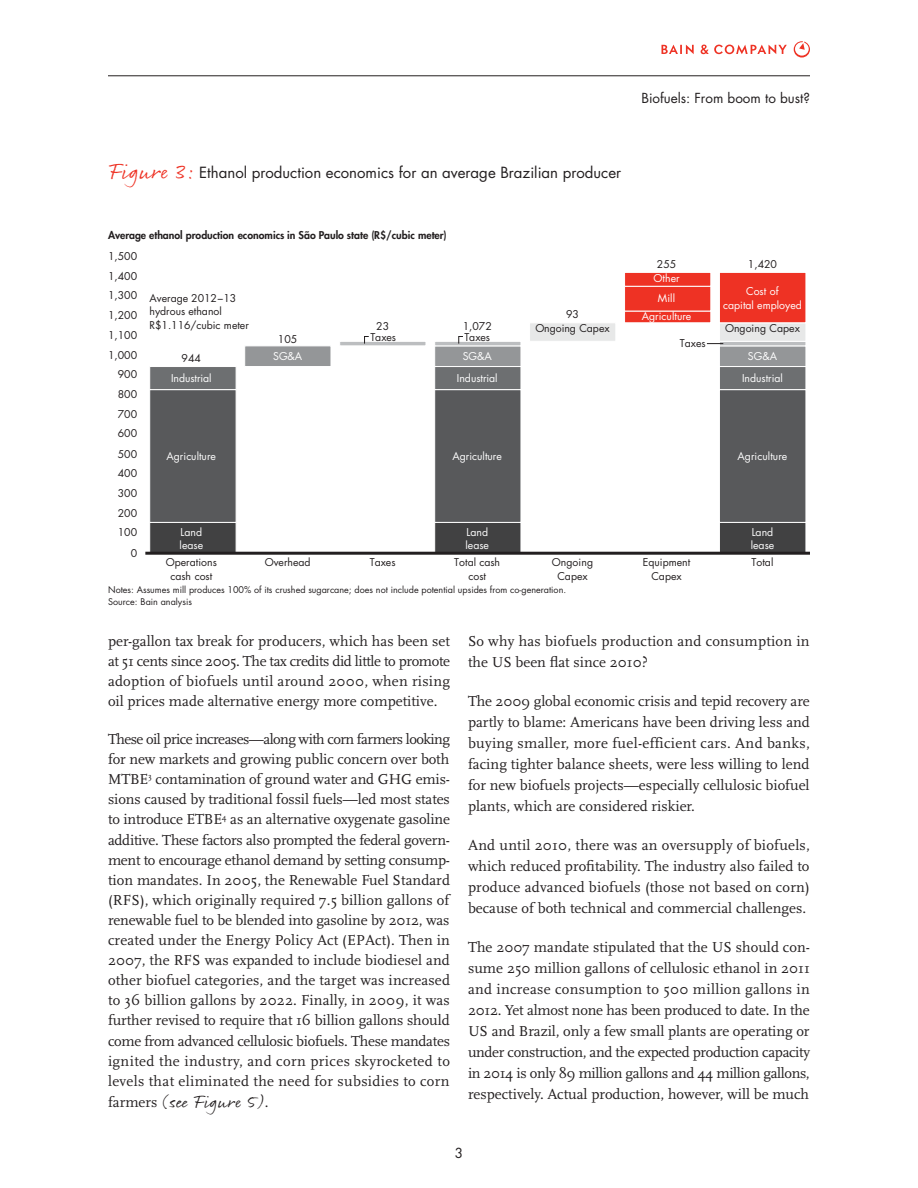
<style>
.page{position:relative;width:918px;height:1188px;background:#fff}
.page>*{position:absolute;margin:0;border:0;box-sizing:border-box;transform-origin:0 0}
.Body_text{font:18px "Rollerscript Rough";color:#231f20}
.Body_text-2{font:15px/20.1px "Scala";color:#231f20;text-align:justify}
.Chart_tagline{font:15px "Futura";color:#231f20}
.t1{font:13.5px "Futura";color:#231f20}
.t2{font:10.5px/13.5px "Futura";color:#231f20;text-align:center}
.t3{font:10.5px/13.5px "Futura";color:#fff}
.t4{font:800 10.5px "Futura";color:#231f20}
.t5{font:9px/12px "Futura";color:#231f20}
.s1{font-family:"Rollerscript Rough";font-size:22.5px;color:#ee3224}
.s2{font-family:"Scala";font-size:15px}
</style>
<div class="page">
<hr style="left:108px;top:76px;width:702px;height:1px;background:#231f20">
<svg style="left:662px;top:45px;width:32px;height:9px"></svg>
<svg style="left:701px;top:45px;width:86px;height:9px"></svg>
<svg style="left:794px;top:41px;width:16px;height:17px"></svg>
<div style="left:150px;top:522px;width:86px;height:31px;background:#414142"></div>
<div style="left:150px;top:389px;width:86px;height:134px;background:#58595b"></div>
<div style="left:150px;top:366px;width:86px;height:24px;background:#6d6f71;border:1px solid #fff"></div>
<div style="left:245px;top:346px;width:86px;height:21px;background:#949698;border:1px solid #fff"></div>
<svg style="left:340px;top:342px;width:86px;height:4px"></svg>
<div style="left:434px;top:522px;width:87px;height:31px;background:#414142"></div>
<div style="left:434px;top:389px;width:87px;height:134px;background:#58595b;border:1px solid #fff"></div>
<div style="left:434px;top:366px;width:87px;height:24px;background:#6d6f71;border:1px solid #fff"></div>
<div style="left:434px;top:346px;width:87px;height:21px;background:#949698;border:1px solid #fff"></div>
<svg style="left:435px;top:344px;width:86px;height:2px"></svg>
<div style="left:529px;top:323px;width:87px;height:19px;background:#e7e8e8;border:1px solid #fff"></div>
<div style="left:624px;top:311px;width:87px;height:12px;background:#ee3224;border:1px solid #fff"></div>
<div style="left:624px;top:286px;width:87px;height:25px;background:#ee3224;border:1px solid #fff"></div>
<div style="left:624px;top:272px;width:87px;height:14px;background:#ee3224;border:1px solid #fff"></div>
<div style="left:719px;top:522px;width:87px;height:31px;background:#414142"></div>
<div style="left:719px;top:389px;width:87px;height:134px;background:#58595b;border:1px solid #fff"></div>
<div style="left:719px;top:366px;width:87px;height:24px;background:#6d6f71;border:1px solid #fff"></div>
<div style="left:719px;top:346px;width:87px;height:21px;background:#949698;border:1px solid #fff"></div>
<svg style="left:719px;top:342px;width:87px;height:4px"></svg>
<div style="left:719px;top:323px;width:87px;height:19px;background:#e7e8e8;border:1px solid #fff"></div>
<div style="left:719px;top:272px;width:87px;height:51px;background:#ee3224;border:1px solid #fff"></div>
<hr style="left:145px;top:552px;width:665px;height:3px;background:#231f20">
<svg style="left:364px;top:336px;width:360px;height:8px"></svg>
<p class="t1" style="left:641px;top:89px;width:170px">Biofuels: From boom to bust?</p>
<p class="Chart_tagline" style="left:108px;top:163px;width:515px"><span class="s1">Figure 3:</span> Ethanol production economics for an average Brazilian producer</p>
<p class="t4" style="left:108px;top:228px;width:340px">Average ethanol production economics in São Paulo state (R$/cubic meter)</p>
<p class="t2" style="left:108px;top:250px;width:31px">1,500</p>
<p class="t2" style="left:108px;top:269px;width:31px">1,400</p>
<p class="t2" style="left:657px;top:258px;width:21px">255</p>
<p class="t3" style="left:654px;top:272px;width:28px">Other</p>
<p class="t2" style="left:748px;top:258px;width:31px">1,420</p>
<p class="t2" style="left:108px;top:288px;width:31px">1,300</p>
<p class="t2" style="left:108px;top:309px;width:31px">1,200</p>
<p class="t2" style="left:108px;top:328px;width:31px">1,100</p>
<p class="t2" style="left:150px;top:291px;width:101px;text-align:left">Average 2012−13 hydrous ethanol<br>R$1.116/cubic meter</p>
<p class="t2" style="left:278px;top:333px;width:21px">105</p>
<p class="t2" style="left:376px;top:319px;width:14px">23</p>
<p class="t2" style="left:370px;top:331px;width:27px">Taxes</p>
<p class="t2" style="left:463px;top:319px;width:31px">1,072</p>
<p class="t2" style="left:464px;top:331px;width:27px">Taxes</p>
<p class="t2" style="left:566px;top:308px;width:14px">93</p>
<p class="t2" style="left:535px;top:321px;width:76px">Ongoing Capex</p>
<p class="t3" style="left:658px;top:291px;width:19px">Mill</p>
<p class="t3" style="left:642px;top:310px;width:51px">Agriculture</p>
<p class="t2" style="left:680px;top:336px;width:27px">Taxes</p>
<p class="t3" style="left:723px;top:285px;width:80px;text-align:center">Cost of<br>capital employed</p>
<p class="t2" style="left:725px;top:321px;width:76px">Ongoing Capex</p>
<p class="t2" style="left:108px;top:348px;width:31px">1,000</p>
<p class="t2" style="left:182px;top:352px;width:21px">944</p>
<p class="t3" style="left:273px;top:349px;width:31px">SG&amp;A</p>
<p class="t3" style="left:463px;top:349px;width:31px">SG&amp;A</p>
<p class="t3" style="left:748px;top:349px;width:31px">SG&amp;A</p>
<p class="t2" style="left:118px;top:368px;width:21px">900</p>
<p class="t3" style="left:171px;top:371px;width:42px">Industrial</p>
<p class="t3" style="left:457px;top:371px;width:42px">Industrial</p>
<p class="t3" style="left:742px;top:371px;width:42px">Industrial</p>
<p class="t2" style="left:118px;top:387px;width:21px">800</p>
<p class="t2" style="left:118px;top:408px;width:21px">700</p>
<p class="t2" style="left:118px;top:427px;width:21px">600</p>
<p class="t2" style="left:118px;top:447px;width:21px">500</p>
<p class="t3" style="left:166px;top:449px;width:51px">Agriculture</p>
<p class="t3" style="left:452px;top:449px;width:51px">Agriculture</p>
<p class="t3" style="left:738px;top:449px;width:51px">Agriculture</p>
<p class="t2" style="left:118px;top:467px;width:21px">400</p>
<p class="t2" style="left:118px;top:486px;width:21px">300</p>
<p class="t2" style="left:118px;top:506px;width:21px">200</p>
<p class="t2" style="left:118px;top:526px;width:21px">100</p>
<p class="t2" style="left:131px;top:546px;width:8px">0</p>
<p class="t3" style="left:180px;top:525px;width:25px">Land lease</p>
<p class="t2" style="left:166px;top:556px;width:53px">Operations cash cost</p>
<p class="t2" style="left:265px;top:556px;width:47px">Overhead</p>
<p class="t2" style="left:370px;top:556px;width:27px">Taxes</p>
<p class="t3" style="left:465px;top:525px;width:25px">Land lease</p>
<p class="t2" style="left:454px;top:556px;width:47px">Total cash cost</p>
<p class="t2" style="left:552px;top:556px;width:43px">Ongoing<br>Capex</p>
<p class="t2" style="left:643px;top:556px;width:49px">Equipment<br>Capex</p>
<p class="t3" style="left:751px;top:525px;width:25px">Land lease</p>
<p class="t2" style="left:752px;top:556px;width:23px">Total</p>
<p class="t5" style="left:108px;top:584px;width:460px">Notes: Assumes mill produces 100% of its crushed sugarcane; does not include potential upsides from co-generation.<br>Source: Bain analysis</p>
<p class="Body_text-2" style="left:108px;top:631px;width:344px">per-gallon tax break for producers, which has been set at 51 cents since 2005. The tax credits did little to promote adoption of biofuels until around 2000, when rising oil prices made alternative energy more competitive.</p>
<p class="Body_text-2" style="left:108px;top:729px;width:344px">These oil price increases—along with corn farmers looking for new markets and growing public concern over both MTBE<sup>3</sup> contamination of ground water and GHG emis&shy;sions caused by traditional fossil fuels—led most states to introduce ETBE<sup>4</sup> as an alternative oxygenate gasoline additive. These factors also prompted the federal govern&shy;ment to encourage ethanol demand by setting consump&shy;tion mandates. In 2005, the Renewable Fuel Standard (RFS), which originally required 7.5 billion gallons of renewable fuel to be blended into gasoline by 2012, was created under the Energy Policy Act (EPAct). Then in 2007, the RFS was expanded to include biodiesel and other biofuel categories, and the target was increased to 36 billion gallons by 2022. Finally, in 2009, it was further revised to require that 16 billion gallons should come from advanced cellulosic biofuels. These mandates ignited the industry, and corn prices skyrocketed to levels that eliminated the need for subsidies to corn</p>
<p class="Body_text" style="left:108px;top:1090px;width:162px"><span class="s2">farmers</span> (see Figure 5)<span class="s2">.</span></p>
<p class="Body_text-2" style="left:468px;top:631px;width:343px;line-height:21px">So why has biofuels production and consumption in the US been flat since 2010?</p>
<p class="Body_text-2" style="left:468px;top:691px;width:343px;line-height:21px">The 2009 global economic crisis and tepid recovery are partly to blame: Americans have been driving less and buying smaller, more fuel-efficient cars. And banks, facing tighter balance sheets, were less willing to lend for new biofuels projects—especially cellulosic biofuel plants, which are considered riskier.</p>
<p class="Body_text-2" style="left:468px;top:835px;width:343px;line-height:21px">And until 2010, there was an oversupply of biofuels, which reduced profitability. The industry also failed to produce advanced biofuels (those not based on corn) because of both technical and commercial challenges.</p>
<p class="Body_text-2" style="left:468px;top:937px;width:344px;line-height:21px">The 2007 mandate stipulated that the US should con&shy;sume 250 million gallons of cellulosic ethanol in 2011 and increase consumption to 500 million gallons in 2012. Yet almost none has been produced to date. In the US and Brazil, only a few small plants are operating or under construction, and the expected production capacity in 2014 is only 89 million gallons and 44 million gallons, respectively. Actual production, however, will be much</p>
<p class="t1" style="left:455px;top:1144px;width:10px">3</p>
</div>
